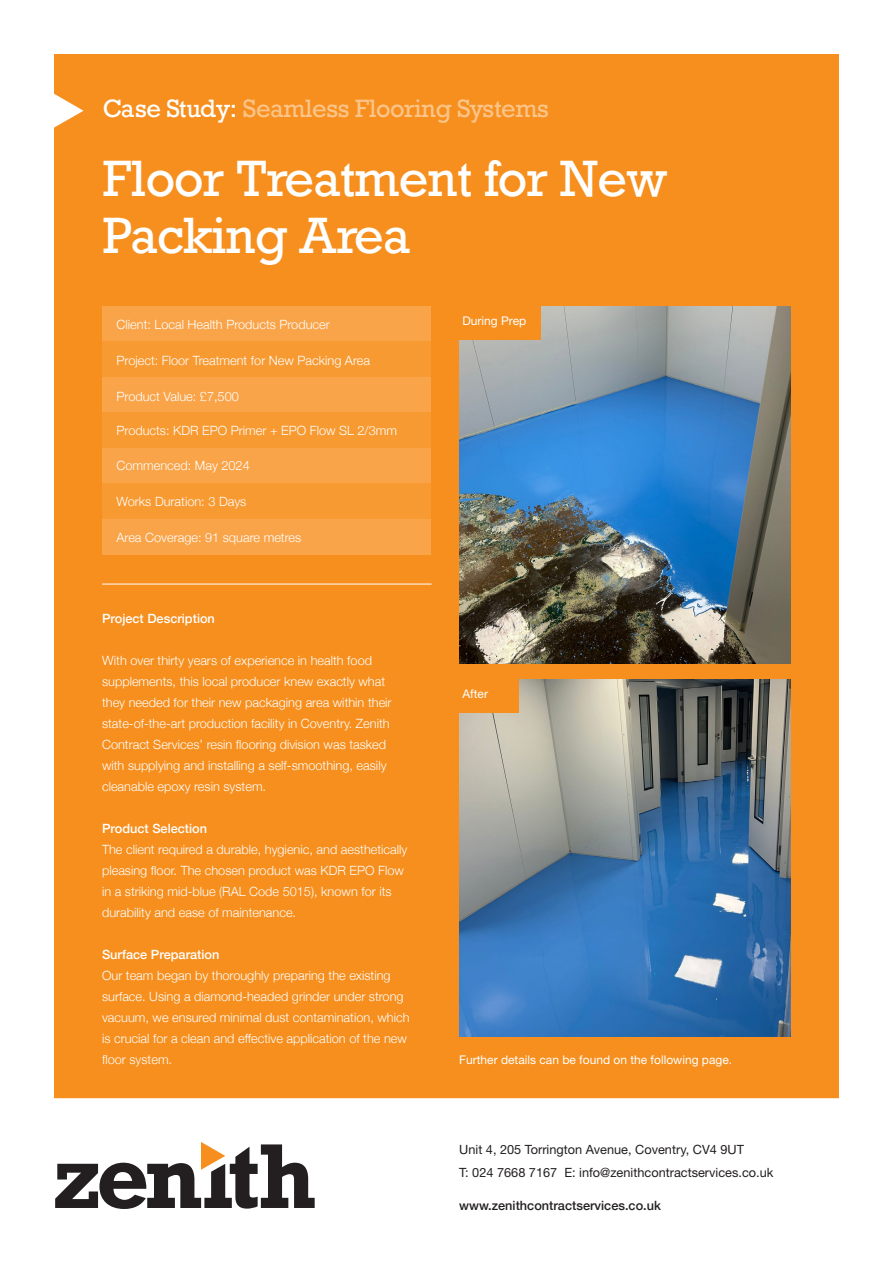
<style>
.page{position:relative;width:893px;height:1263px;background:#fff}
.page>*{position:absolute;margin:0;border:0;box-sizing:border-box;transform-origin:0 0}
.t1{font:48px "Rockwell";letter-spacing:-.02em;color:#fff}
.t2{font:23.55px "Rockwell";letter-spacing:-.02em;color:#fcc488}
.t3{font:300 12.75px/21px "Helvetica Neue";color:#fff}
.t4{font:12.75px "Helvetica Neue";color:#231f20}
.t5{font:500 12.75px "Helvetica Neue";color:#fff}
.t6{font:500 12.75px "Helvetica Neue";color:#231f20}
.t7{font:12px "Helvetica Neue";color:#fff}
.s1{color:#fff}
</style>
<div class="page">
<div style="left:54px;top:54px;width:785px;height:1044px;background:#f68f1e"></div>
<hr style="left:102px;top:584px;width:330px;height:1px;background:#fff">
<img style="left:459px;top:306px;width:332px;height:357px">
<svg style="left:55px;top:1142px;width:260px;height:67px"></svg>
<div style="left:102px;top:306px;width:329px;height:36px;background:#f9a449"></div>
<div style="left:102px;top:377px;width:329px;height:35px;background:#f9a449"></div>
<div style="left:102px;top:448px;width:329px;height:35px;background:#f9a449"></div>
<div style="left:102px;top:519px;width:329px;height:35px;background:#f9a449"></div>
<div style="left:102px;top:483px;width:329px;height:36px;background:#f89a32"></div>
<div style="left:102px;top:341px;width:329px;height:36px;background:#f89a32"></div>
<div style="left:102px;top:412px;width:329px;height:36px;background:#f89a32"></div>
<img style="left:459px;top:679px;width:332px;height:357px">
<div style="left:458px;top:678px;width:61px;height:34px;background:#f68f1e"></div>
<div style="left:458px;top:305px;width:82px;height:34px;background:#f68f1e"></div>
<p class="t2" style="left:103px;top:94px;width:448px"><span class="s1">Case Study:</span> Seamless Flooring Systems</p>
<p class="t1" style="left:103px;top:149px;width:566px">Floor Treatment for New</p>
<p class="t1" style="left:103px;top:206px;width:309px">Packing Area</p>
<p class="t3" style="left:117px;top:313px;width:215px">Client: Local Health Products Producer</p>
<p class="t3" style="left:117px;top:349px;width:255px">Project: Floor Treatment for New Packing Area</p>
<p class="t3" style="left:117px;top:385px;width:124px">Product Value: £7,500</p>
<p class="t3" style="left:117px;top:419px;width:282px">Products: KDR EPO Primer + EPO Flow SL 2/3mm</p>
<p class="t3" style="left:117px;top:454px;width:135px">Commenced: May 2024</p>
<p class="t3" style="left:117px;top:490px;width:131px">Works Duration: 3 Days</p>
<p class="t3" style="left:117px;top:526px;width:186px">Area Coverage: 91 square metres</p>
<p class="t5" style="left:102px;top:608px;width:114px">Project Description</p>
<p class="t3" style="left:102px;top:649px;width:291px">With over thirty years of experience in health food supplements, this local producer knew exactly what they needed for their new packaging area within their state-of-the-art production facility in Coventry. Zenith Contract Services’ resin flooring division was tasked with supplying and installing a self-smoothing, easily cleanable epoxy resin system.</p>
<p class="t5" style="left:102px;top:818px;width:107px">Product Selection</p>
<p class="t3" style="left:102px;top:838px;width:307px">The client required a durable, hygienic, and aesthetically pleasing floor. The chosen product was KDR EPO Flow in a striking mid-blue (RAL Code 5015), known for its durability and ease of maintenance.</p>
<p class="t5" style="left:102px;top:944px;width:119px">Surface Preparation</p>
<p class="t3" style="left:102px;top:964px;width:309px">Our team began by thoroughly preparing the existing surface. Using a diamond-headed grinder under strong vacuum, we ensured minimal dust contamination, which is crucial for a clean and effective application of the new floor system.</p>
<p class="t7" style="left:462px;top:314px;width:65px">During Prep</p>
<p class="t7" style="left:462px;top:687px;width:27px">After</p>
<p class="t7" style="left:459px;top:1052px;width:274px">Further details can be found on the following page.</p>
<p class="t4" style="left:459px;top:1142px;width:286px">Unit 4, 205 Torrington Avenue, Coventry, CV4 9UT</p>
<p class="t4" style="left:459px;top:1164px;width:316px">T: 024 7668 7167 E: info@zenithcontractservices.co.uk</p>
<p class="t6" style="left:459px;top:1195px;width:203px">www.zenithcontractservices.co.uk</p>
</div>
